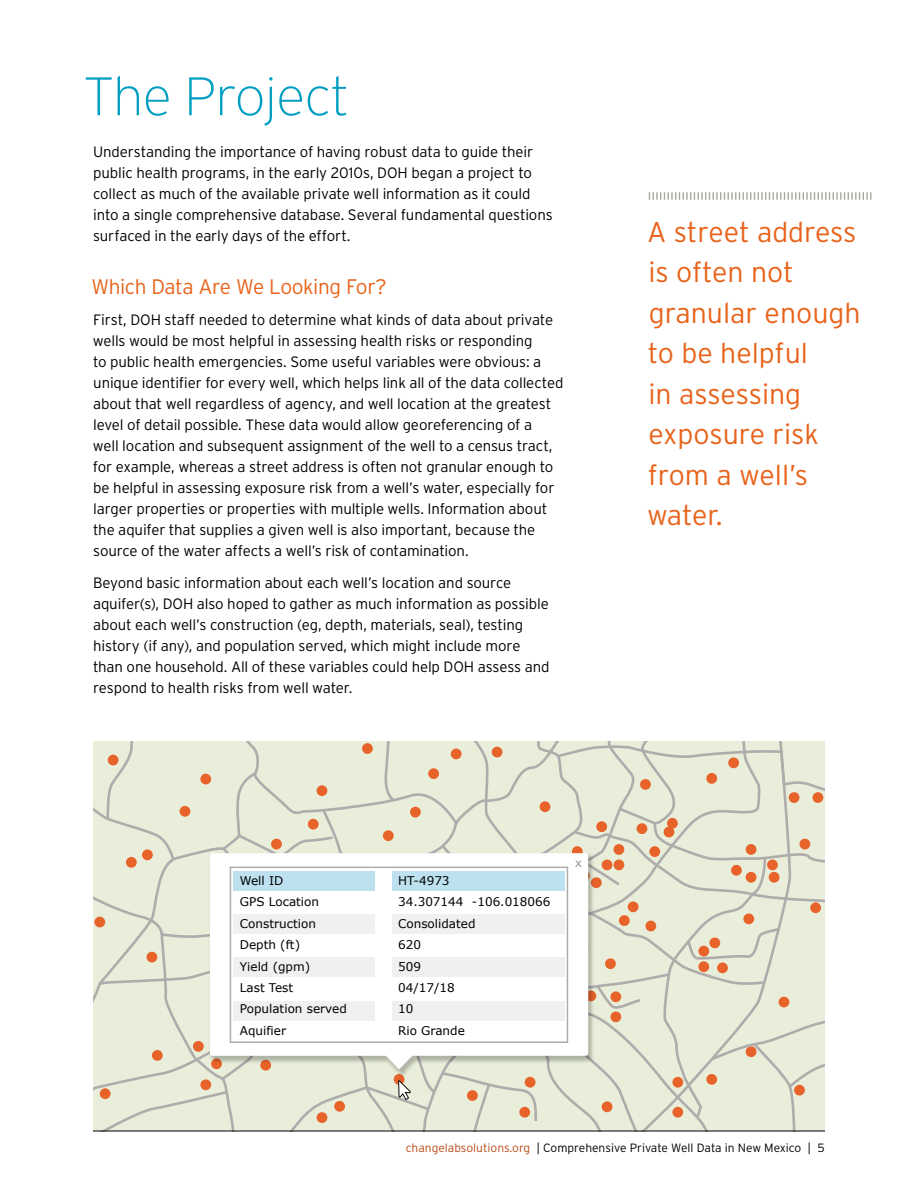
<style>
.page{position:relative;width:918px;height:1188px;background:#fff}
.page>*{position:absolute;margin:0;border:0;box-sizing:border-box;transform-origin:0 0}
.t1{font:200 54px "Interstate";letter-spacing:-.015em;color:#009ec1}
.t2{font:300 28.5px/40.5px "Interstate";color:#e8631b}
.t3{font:300 21px "Interstate";letter-spacing:-.025em;color:#e8631b}
.t4{font:300 15px/21px "Interstate";letter-spacing:-.01em;color:#000}
.t5{font:12px "Verdana";color:#000}
.t6{font:300 12px "Interstate";color:#000}
.t7{font:12px "Arial";color:#a0a0a0;scale:1.15 1}
.s1{color:#b74a17}
</style>
<div class="page">
<svg style="left:93px;top:741px;width:732px;height:390px"></svg>
<svg style="left:649px;top:192px;width:223px;height:8px"></svg>
<hr style="left:93px;top:1131px;width:732px;height:1px;background:#000">
<h1 class="t1" style="left:83px;top:63px;width:268px">The Project</h1>
<p class="t4" style="left:93px;top:141px;width:461px">Understanding the importance of having robust data to guide their public health programs, in the early 2010s, DOH began a project to collect as much of the available private well information as it could into a single comprehensive database. Several fundamental questions surfaced in the early days of the effort.</p>
<h3 class="t3" style="left:92px;top:274px;width:297px">Which Data Are We Looking For?</h3>
<p class="t4" style="left:93px;top:309px;width:472px">First, DOH staff needed to determine what kinds of data about private wells would be most helpful in assessing health risks or responding<br>to public health emergencies. Some useful variables were obvious: a unique identifier for every well, which helps link all of the data collected about that well regardless of agency, and well location at the greatest level of detail possible. These data would allow georeferencing of a<br>well location and subsequent assignment of the well to a census tract, for example, whereas a street address is often not granular enough to be helpful in assessing exposure risk from a well’s water, especially for larger properties or properties with multiple wells. Information about the aquifer that supplies a given well is also important, because the source of the water affects a well’s risk of contamination.</p>
<p class="t4" style="left:93px;top:572px;width:458px">Beyond basic information about each well’s location and source aquifer(s), DOH also hoped to gather as much information as possible about each well’s construction (eg, depth, materials, seal), testing history (if any), and population served, which might include more than one household. All of these variables could help DOH assess and respond to health risks from well water.</p>
<p class="t5" style="left:240px;top:872px;width:45px">Well ID</p>
<p class="t5" style="left:398px;top:872px;width:53px">HT-4973</p>
<p class="t5" style="left:240px;top:894px;width:81px">GPS Location</p>
<p class="t5" style="left:398px;top:894px;width:154px">34.307144 -106.018066</p>
<p class="t5" style="left:240px;top:915px;width:78px">Construction</p>
<p class="t5" style="left:398px;top:915px;width:79px">Consolidated</p>
<p class="t5" style="left:240px;top:937px;width:62px">Depth (ft)</p>
<p class="t5" style="left:398px;top:937px;width:24px">620</p>
<p class="t5" style="left:240px;top:958px;width:72px">Yield (gpm)</p>
<p class="t5" style="left:398px;top:958px;width:24px">509</p>
<p class="t5" style="left:240px;top:979px;width:55px">Last Test</p>
<p class="t5" style="left:398px;top:979px;width:58px">04/17/18</p>
<p class="t5" style="left:240px;top:1001px;width:109px">Population served</p>
<p class="t5" style="left:398px;top:1001px;width:17px">10</p>
<p class="t5" style="left:240px;top:1022px;width:48px">Aquifier</p>
<p class="t5" style="left:398px;top:1022px;width:68px">Rio Grande</p>
<p class="t7" style="left:575px;top:854px;width:7px">x</p>
<h2 class="t2" style="left:647px;top:211px;width:215px">A street address is often not granular enough to be helpful<br>in assessing exposure risk from a well’s water.</h2>
<p class="t6" style="left:406px;top:1140px;width:421px"><span class="s1">changelabsolutions.org</span> | Comprehensive Private Well Data in New Mexico | 5</p>
</div>
